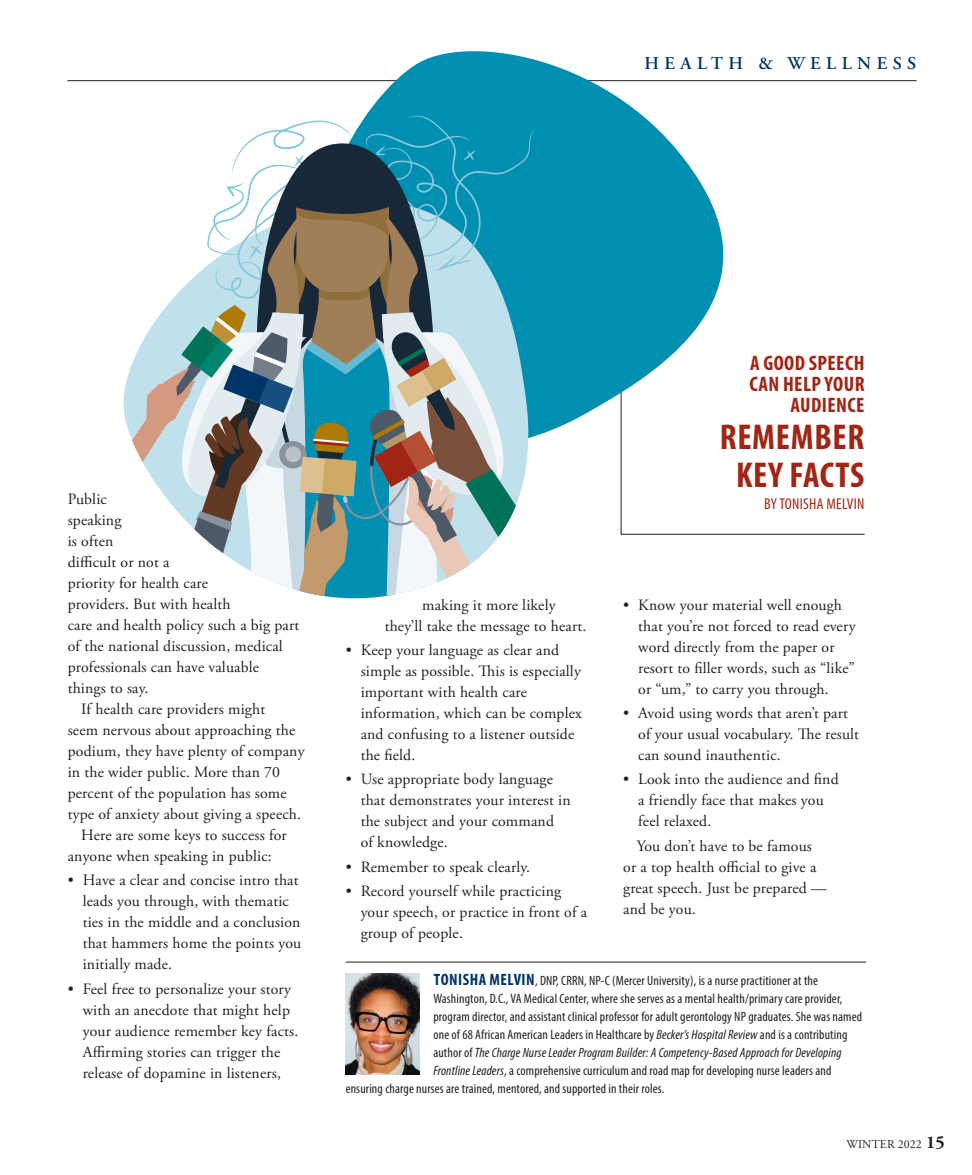
<style>
.page{position:relative;width:972px;height:1175px;background:#fff}
.page>*{position:absolute;margin:0;border:0;box-sizing:border-box;transform-origin:0 0}
.t1{font:700 condensed 36px/37.5px "Myriad Pro";letter-spacing:.02em;color:#a12514;text-align:center}
.t2{font:700 condensed 21px/21px "Myriad Pro";letter-spacing:.02em;color:#a12514;text-align:right}
.t3{font:600 18px "Adobe Garamond Pro";letter-spacing:.305em;color:#003667}
.t4{font:15.75px/21px "Adobe Garamond Pro";letter-spacing:.01em;color:#231f20}
.t5{font:condensed 15.75px "Myriad Pro";letter-spacing:.02em;color:#a12514}
.t6{font:condensed 13.5px "Myriad Pro";letter-spacing:.01em;color:#231f20}
.t7{font:italic condensed 13.5px "Myriad Pro";letter-spacing:.01em;color:#231f20}
.t8{font:12px "Adobe Garamond Pro";letter-spacing:.015em;color:#231f20}
.s1{font-weight:700;font-size:16.5px;color:#003667}
.s2{font-style:italic}
.s3{font-style:normal}
.s4{font-weight:700;font-size:18px}
</style>
<div class="page">
<svg style="left:620px;top:486px;width:245px;height:49px"></svg>
<hr style="left:68px;top:80px;width:848px;height:1px;background:#231f20">
<svg style="left:270px;top:51px;width:506px;height:435px"></svg>
<img style="left:346px;top:973px;width:74px;height:101px">
<hr style="left:346px;top:961px;width:520px;height:1px;background:#231f20">
<svg style="left:132px;top:116px;width:403px;height:483px"></svg>
<p class="t3" style="left:645px;top:53px;width:273px">HEALTH &amp; WELLNESS</p>
<p class="t4" style="left:68px;top:489px;width:233px">Public<br>speaking<br>is often<br>difficult or not a<br>priority for health care<br>providers. But with health<br>care and health policy such a big part of the national discussion, medical professionals can have valuable things to say.</p>
<p class="t4" style="left:68px;top:699px;width:238px;text-indent:14px">If health care providers might<br>seem nervous about approaching the podium, they have plenty of company in the wider public. More than 70 percent of the population has some type of anxiety about giving a speech.</p>
<p class="t4" style="left:68px;top:825px;width:221px;text-indent:14px">Here are some keys to success for anyone when speaking in public:</p>
<p class="t4" style="left:83px;top:870px;width:220px;text-indent:-15px">• Have a clear and concise intro that leads you through, with thematic ties in the middle and a conclusion that hammers home the points you initially made.</p>
<p class="t4" style="left:83px;top:978px;width:217px;text-indent:-15px">• Feel free to personalize your story with an anecdote that might help your audience remember key facts.<br>Affirming stories can trigger the release of dopamine in listeners,</p>
<p class="t4" style="left:385px;top:595px;width:203px;text-align:center">making it more likely<br>they’ll take the message to heart.</p>
<p class="t4" style="left:361px;top:640px;width:223px;text-indent:-15px">• Keep your language as clear and simple as possible. This is especially important with health care information, which can be complex and confusing to a listener outside the field.</p>
<p class="t4" style="left:361px;top:769px;width:212px;text-indent:-15px">• Use appropriate body language that demonstrates your interest in the subject and your command<br>of knowledge.</p>
<p class="t4" style="left:346px;top:856px;width:186px">• Remember to speak clearly.</p>
<p class="t4" style="left:361px;top:880px;width:228px;text-indent:-15px">• Record yourself while practicing your speech, or practice in front of a group of people.</p>
<p class="t2" style="left:749px;top:352px;width:117px">A GOOD SPEECH<br>CAN HELP YOUR<br>AUDIENCE</p>
<p class="t1" style="left:720px;top:418px;width:146px">REMEMBER<br>KEY FACTS</p>
<p class="t5" style="left:764px;top:494px;width:102px">BY TONISHA MELVIN</p>
<p class="t4" style="left:638px;top:595px;width:219px;text-indent:-15px">• Know your material well enough that you’re not forced to read every word directly from the paper or resort to filler words, such as “like” or “um,” to carry you through.</p>
<p class="t4" style="left:638px;top:703px;width:222px;text-indent:-15px">• Avoid using words that aren’t part of your usual vocabulary. The result can sound inauthentic.</p>
<p class="t4" style="left:638px;top:769px;width:202px;text-indent:-15px">• Look into the audience and find a friendly face that makes you feel relaxed.</p>
<p class="t4" style="left:623px;top:835px;width:205px;text-indent:14px">You don’t have to be famous or a top health official to give a great speech. Just be prepared — and be you.</p>
<p class="t6" style="left:434px;top:972px;width:386px"><span class="s1">TONISHA MELVIN</span>, DNP, CRRN, NP-C (Mercer University), is a nurse practitioner at the</p>
<p class="t6" style="left:433px;top:990px;width:410px">Washington, D.C., VA Medical Center, where she serves as a mental health/primary care provider,</p>
<p class="t6" style="left:433px;top:1008px;width:430px">program director, and assistant clinical professor for adult gerontology NP graduates. She was named</p>
<p class="t6" style="left:433px;top:1026px;width:416px">one of 68 African American Leaders in Healthcare by <span class="s2">Becker’s Hospital Review</span> and is a contributing</p>
<p class="t7" style="left:433px;top:1044px;width:410px"><span class="s3">author of</span> The Charge Nurse Leader Program Builder: A Competency-Based Approach for Developing</p>
<p class="t6" style="left:433px;top:1062px;width:399px"><span class="s2">Frontline Leaders</span>, a comprehensive curriculum and road map for developing nurse leaders and</p>
<p class="t6" style="left:346px;top:1080px;width:320px">ensuring charge nurses are trained, mentored, and supported in their roles.</p>
<p class="t8" style="left:846px;top:1136px;width:100px">WINTER 2022 <span class="s4">15</span></p>
</div>
